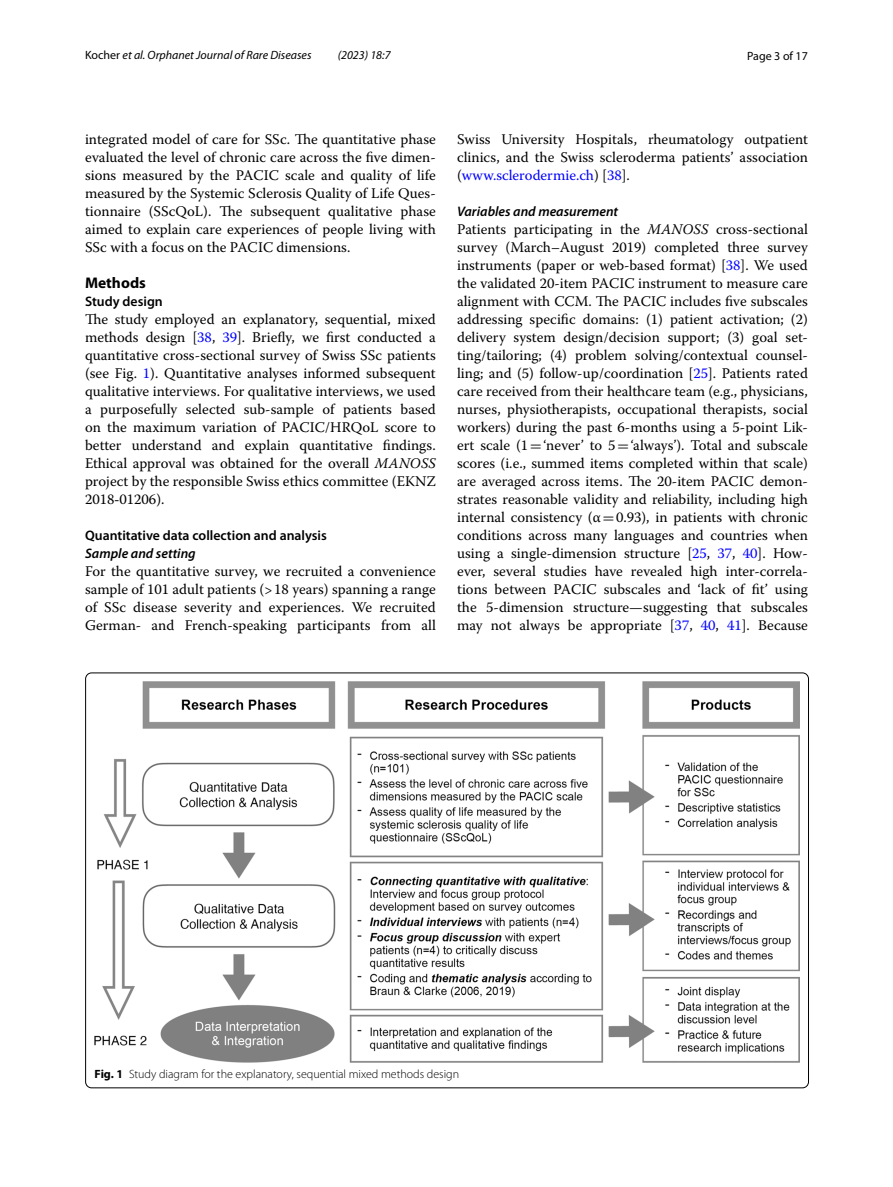
<style>
.page{position:relative;width:893px;height:1187px;background:#fff}
.page>*{position:absolute;margin:0;border:0;box-sizing:border-box;transform-origin:0 0}
.t1{font:700 15.45px "Myriad Pro";color:#000}
.t2{font:14.7px/18px "Warnock Pro";color:#000;text-align:justify}
.t3{font:600 13.8px "Myriad Pro";color:#000}
.t4{font:italic 600 13.8px "Myriad Pro";color:#000}
.t5{font:300 12px "Myriad Pro";color:#000}
.t6{font:italic 12px "Myriad Pro";color:#000}
.t7{font:12px "Myriad Pro";color:#000}
.s1{font-style:normal}
.s2{color:#00f}
.s3{font-style:italic}
.s4{font-family:"STIX Math"}
.s5{font-family:"MTSY"}
.s6{font-weight:700}
</style>
<div class="page">
<img style="left:94px;top:682px;width:706px;height:380px">
<p class="t6" style="left:85px;top:48px;width:228px"><span class="s1">Kocher</span> et al. Orphanet Journal of Rare Diseases</p>
<p class="t6" style="left:338px;top:48px;width:54px">(2023) 18:7</p>
<p class="t7" style="left:747px;top:48px;width:62px">Page 3 of 17</p>
<p class="t2" style="left:85px;top:130px;width:352px">integrated model of care for SSc. The quantitative phase evaluated the level of chronic care across the five dimen&shy;sions measured by the PACIC scale and quality of life measured by the Systemic Sclerosis Quality of Life Ques&shy;tionnaire (SScQoL). The subsequent qualitative phase aimed to explain care experiences of people living with SSc with a focus on the PACIC dimensions.</p>
<p class="t1" style="left:85px;top:272px;width:62px">Methods</p>
<p class="t3" style="left:85px;top:292px;width:79px">Study design</p>
<p class="t2" style="left:85px;top:310px;width:352px">The study employed an explanatory, sequential, mixed methods design [<span class="s2">38</span>, <span class="s2">39</span>]. Briefly, we first conducted a quantitative cross-sectional survey of Swiss SSc patients (see Fig. <span class="s2">1</span>). Quantitative analyses informed subsequent qualitative interviews. For qualitative interviews, we used a purposefully selected sub-sample of patients based on the maximum variation of PACIC/HRQoL score to better understand and explain quantitative findings.<br>Ethical approval was obtained for the overall <span class="s3">MANOSS </span>project by the responsible Swiss ethics committee (EKNZ 2018<span class="s4">‐</span>01206).</p>
<p class="t3" style="left:85px;top:526px;width:243px">Quantitative data collection and analysis</p>
<p class="t4" style="left:85px;top:544px;width:112px">Sample and setting</p>
<p class="t2" style="left:85px;top:562px;width:352px">For the quantitative survey, we recruited a convenience sample of 101 adult patients (&gt;18 years) spanning a range of SSc disease severity and experiences. We recruited German- and French-speaking participants from all</p>
<p class="t2" style="left:457px;top:130px;width:352px">Swiss University Hospitals, rheumatology outpatient clinics, and the Swiss scleroderma patients’ association (<span class="s2">www.sclerodermie.ch</span>) [<span class="s2">38</span>].</p>
<p class="t4" style="left:457px;top:202px;width:163px">Variables and measurement</p>
<p class="t2" style="left:457px;top:220px;width:352px">Patients participating in the <span class="s3">MANOSS</span> cross-sectional survey (March–August 2019) completed three survey instruments (paper or web-based format) [<span class="s2">38</span>]. We used the validated 20-item PACIC instrument to measure care alignment with CCM. The PACIC includes five subscales addressing specific domains: (1) patient activation; (2) delivery system design/decision support; (3) goal set&shy;ting/tailoring; (4) problem solving/contextual counsel&shy;ling; and (5) follow-up/coordination [<span class="s2">25</span>]. Patients rated care received from their healthcare team (e.g., physicians, nurses, physiotherapists, occupational therapists, social workers) during the past 6-months using a 5-point Lik&shy;ert scale (1<span class="s5">=</span>‘never’ to 5<span class="s5">=</span>‘always’). Total and subscale scores (i.e., summed items completed within that scale) are averaged across items. The 20-item PACIC demon&shy;strates reasonable validity and reliability, including high internal consistency (α<span class="s5">=</span>0.93), in patients with chronic conditions across many languages and countries when using a single-dimension structure [<span class="s2">25</span>, <span class="s2">37</span>, <span class="s2">40</span>]. How&shy;ever, several studies have revealed high inter-correla&shy;tions between PACIC subscales and ‘lack of fit’ using the 5-dimension structure—suggesting that subscales may not always be appropriate [<span class="s2">37</span>, <span class="s2">40</span>, <span class="s2">41</span>]. Because</p>
<p class="t5" style="left:95px;top:1067px;width:366px"><span class="s6">Fig. 1</span> Study diagram for the explanatory, sequential mixed methods design</p>
</div>
